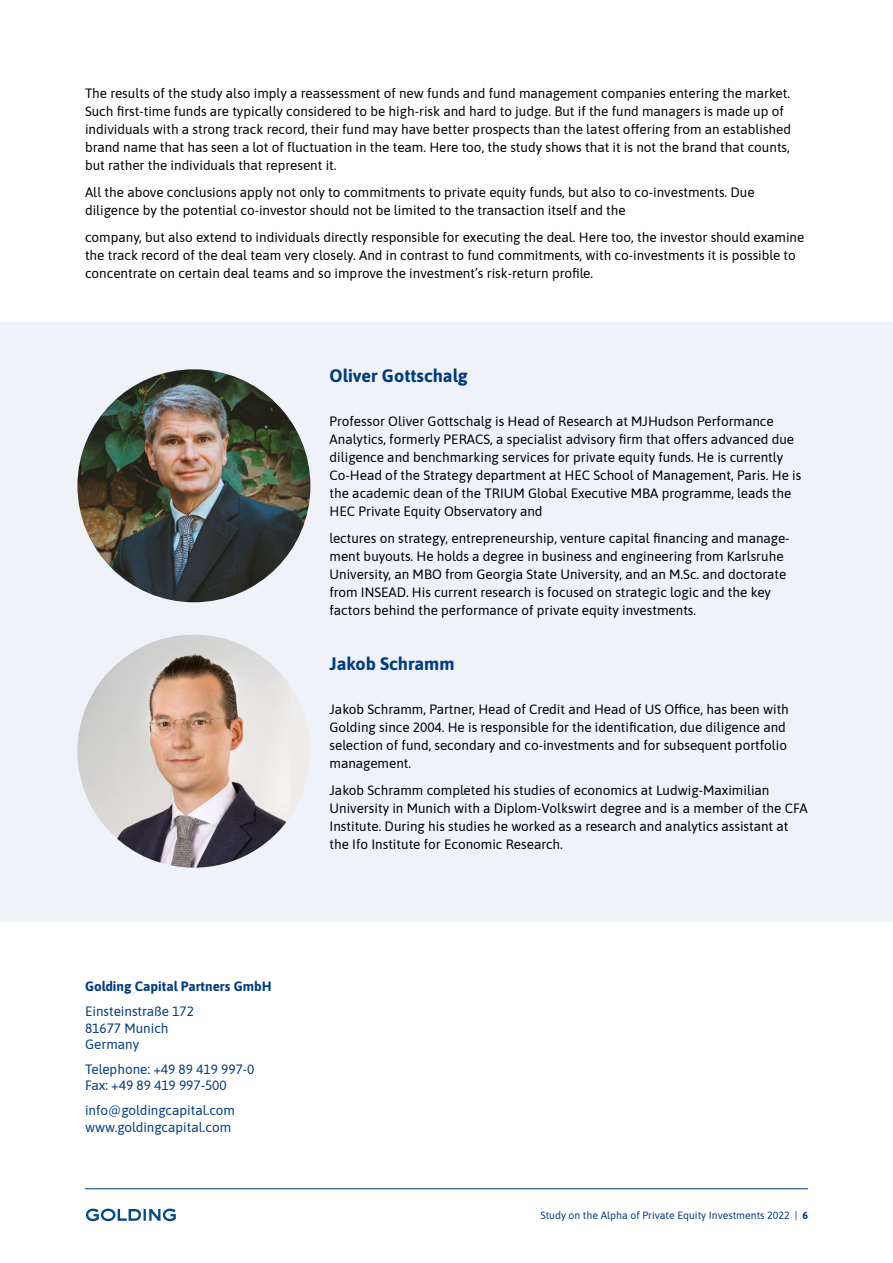
<style>
.page{position:relative;width:893px;height:1263px;background:#fff}
.page>*{position:absolute;margin:0;border:0;box-sizing:border-box;transform-origin:0 0}
.t1{font:700 18px "Asap";color:#003c82}
.t2{font:13.5px/18px "Asap";color:#000}
.t3{font:13.5px/16.2px "Asap";color:#003c82}
.t4{font:700 13.5px "Asap";color:#003c82}
.t5{font:10.5px "Asap";color:#003c82}
.s1{font-weight:700}
</style>
<div class="page">
<svg style="left:86px;top:1208px;width:90px;height:13px"></svg>
<hr style="left:85px;top:1188px;width:723px;height:1px;background:#003c82">
<div style="left:0;top:322px;width:893px;height:600px;background:#f0f2f9"></div>
<img style="left:77px;top:369px;width:233px;height:233px;border-radius:116px">
<div style="left:77px;top:635px;width:233px;height:233px;background:#eeedeb;border-radius:50%"></div>
<img style="left:77px;top:635px;width:214px;height:233px">
<p class="t2" style="left:85px;top:83px;width:707px">The results of the study also imply a reassessment of new funds and fund management companies entering the market.<br>Such first-time funds are typically considered to be high-risk and hard to judge. But if the fund managers is made up of individuals with a strong track record, their fund may have better prospects than the latest offering from an established brand name that has seen a lot of fluctuation in the team. Here too, the study shows that it is not the brand that counts, but rather the individuals that represent it.</p>
<p class="t2" style="left:85px;top:182px;width:671px">All the above conclusions apply not only to commitments to private equity funds, but also to co-investments. Due diligence by the potential co-investor should not be limited to the transaction itself and the</p>
<p class="t2" style="left:85px;top:227px;width:721px">company, but also extend to individuals directly responsible for executing the deal. Here too, the investor should examine the track record of the deal team very closely. And in contrast to fund commitments, with co-investments it is possible to concentrate on certain deal teams and so improve the investment’s risk-return profile.</p>
<p class="t4" style="left:85px;top:977px;width:188px">Golding Capital Partners GmbH</p>
<p class="t3" style="left:85px;top:1003px;width:110px">Einsteinstraße 172<br>81677 Munich<br>Germany</p>
<p class="t3" style="left:85px;top:1060px;width:171px">Telephone: +49 89 419 997-0<br>Fax: +49 89 419 997-500</p>
<p class="t3" style="left:85px;top:1102px;width:152px">info@goldingcapital.com www.goldingcapital.com</p>
<h1 class="t1" style="left:330px;top:363px;width:140px">Oliver Gottschalg</h1>
<p class="t2" style="left:330px;top:412px;width:473px">Professor Oliver Gottschalg is Head of Research at MJHudson Performance Analytics, formerly PERACS, a specialist advisory firm that offers advanced due diligence and benchmarking services for private equity funds. He is currently Co-Head of the Strategy department at HEC School of Management, Paris. He is the academic dean of the TRIUM Global Executive MBA programme, leads the HEC Private Equity Observatory and</p>
<p class="t2" style="left:330px;top:529px;width:462px">lectures on strategy, entrepreneurship, venture capital financing and manage&shy;ment buyouts. He holds a degree in business and engineering from Karlsruhe University, an MBO from Georgia State University, and an M.Sc. and doctorate from INSEAD. His current research is focused on strategic logic and the key factors behind the performance of private equity investments.</p>
<h1 class="t1" style="left:330px;top:651px;width:127px">Jakob Schramm</h1>
<p class="t2" style="left:330px;top:700px;width:461px">Jakob Schramm, Partner, Head of Credit and Head of US Office, has been with Golding since 2004. He is responsible for the identification, due diligence and selection of fund, secondary and co-investments and for subsequent portfolio management.</p>
<p class="t2" style="left:330px;top:781px;width:480px">Jakob Schramm completed his studies of economics at Ludwig-Maximilian University in Munich with a Diplom-Volkswirt degree and is a member of the CFA Institute. During his studies he worked as a research and analytics assistant at the Ifo Institute for Economic Research.</p>
<p class="t5" style="left:540px;top:1208px;width:269px">Study on the Alpha of Private Equity Investments 2022 | <span class="s1">6</span></p>
</div>
